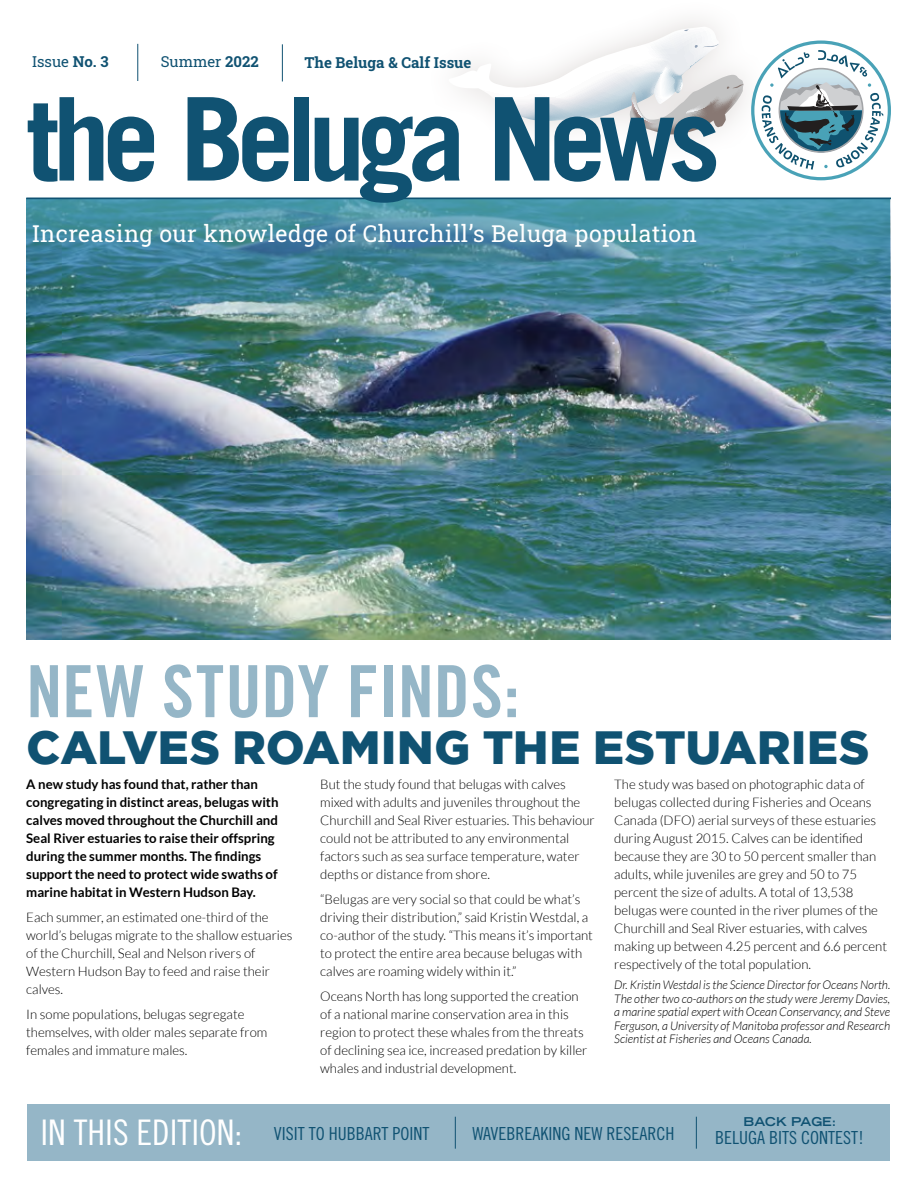
<style>
.page{position:relative;width:918px;height:1188px;background:#fff}
.page>*{position:absolute;margin:0;border:0;box-sizing:border-box;transform-origin:0 0}
.t1{font:700 115.5px "Trade Gothic LT Std";letter-spacing:-.07em;color:#105272}
.t2{font:72px "Trade Gothic LT Std Bd Cn 20";color:#95b6c7}
.t3{font:900 46.5px "Gotham";letter-spacing:.005em;color:#105272}
.t4{font:35.25px "Trade Gothic LT Std Cn 18";color:#fff}
.t5{font:23.25px "Roboto Slab";letter-spacing:.02em;color:#fff}
.t6{font:18px "Trade Gothic LT Std Cn 18";color:#105272}
.t7{font:15px "Roboto Slab";color:#105272}
.t8{font:700 15px "Roboto Slab";color:#105272}
.t9{font:300 13.2px/18px "Lato";color:#000}
.t10{font:700 13.2px/18px "Lato";color:#000}
.t11{font:700 expanded 12.15px "Trade Gothic LT Std";color:#105272}
.t12{font:italic 300 12px/13.5px "Lato";color:#000;text-align:justify}
.s1{font-weight:700}
</style>
<div class="page">
<img style="left:26px;top:199px;width:864px;height:440px">
<svg style="left:458px;top:27px;width:286px;height:110px"></svg>
<svg style="left:751px;top:40px;width:140px;height:140px"></svg>
<hr style="left:26px;top:198px;width:865px;height:1px;background:#105272">
<hr style="left:137px;top:44px;width:1px;height:37px;background:#105272">
<hr style="left:282px;top:44px;width:1px;height:37px;background:#105272">
<div style="left:28px;top:1104px;width:862px;height:57px;background:#95b6c7"></div>
<hr style="left:455px;top:1117px;width:1px;height:32px;background:#105272">
<hr style="left:696px;top:1117px;width:1px;height:32px;background:#105272">
<p class="t7" style="left:32px;top:52px;width:78px">Issue <span class="s1">No. 3</span></p>
<p class="t7" style="left:161px;top:52px;width:100px">Summer <span class="s1">2022</span></p>
<p class="t8" style="left:304px;top:52px;width:169px">The Beluga &amp; Calf Issue</p>
<h1 class="t1" style="left:27px;top:68px;width:695px">the Beluga News</h1>
<h3 class="t5" style="left:32px;top:218px;width:666px">Increasing our knowledge of Churchill’s Beluga population</h3>
<h2 class="t2" style="left:26px;top:648px;width:495px">NEW STUDY FINDS:</h2>
<h3 class="t3" style="left:27px;top:721px;width:844px">CALVES ROAMING THE ESTUARIES</h3>
<p class="t10" style="left:26px;top:775px;width:254px">A new study has found that, rather than congregating in distinct areas, belugas with calves moved throughout the Churchill and Seal River estuaries to raise their offspring during the summer months. The findings support the need to protect wide swaths of marine habitat in Western Hudson Bay.</p>
<p class="t9" style="left:26px;top:908px;width:268px">Each summer, an estimated one-third of the world’s belugas migrate to the shallow estuaries of the Churchill, Seal and Nelson rivers of Western Hudson Bay to feed and raise their calves.</p>
<p class="t9" style="left:26px;top:1005px;width:243px">In some populations, belugas segregate themselves, with older males separate from females and immature males.</p>
<p class="t9" style="left:320px;top:776px;width:276px">But the study found that belugas with calves mixed with adults and juveniles throughout the Churchill and Seal River estuaries. This behaviour could not be attributed to any environmental factors such as sea surface temperature, water depths or distance from shore.</p>
<p class="t9" style="left:320px;top:890px;width:274px">“Belugas are very social so that could be what’s driving their distribution,” said Kristin Westdal, a co-author of the study. “This means it’s important to protect the entire area because belugas with calves are roaming widely within it.”</p>
<p class="t9" style="left:320px;top:987px;width:269px">Oceans North has long supported the creation of a national marine conservation area in this region to protect these whales from the threats of declining sea ice, increased predation by killer whales and industrial development.</p>
<p class="t9" style="left:614px;top:776px;width:274px">The study was based on photographic data of belugas collected during Fisheries and Oceans Canada (DFO) aerial surveys of these estuaries during August 2015. Calves can be identified because they are 30 to 50 percent smaller than adults, while juveniles are grey and 50 to 75 percent the size of adults. A total of 13,538 belugas were counted in the river plumes of the Churchill and Seal River estuaries, with calves making up between 4.25 percent and 6.6 percent respectively of the total population.</p>
<p class="t12" style="left:614px;top:979px;width:278px">Dr. Kristin Westdal is the Science Director for Oceans North.<br>The other two co-authors on the study were Jeremy Davies, a marine spatial expert with Ocean Conservancy, and Steve Ferguson, a University of Manitoba professor and Research Scientist at Fisheries and Oceans Canada.</p>
<h3 class="t4" style="left:40px;top:1112px;width:203px">IN THIS EDITION:</h3>
<h3 class="t6" style="left:274px;top:1122px;width:157px">VISIT TO HUBBART POINT</h3>
<h3 class="t6" style="left:472px;top:1122px;width:203px">WAVEBREAKING NEW RESEARCH</h3>
<p class="t11" style="left:743px;top:1113px;width:94px">BACK PAGE:</p>
<h3 class="t6" style="left:715px;top:1127px;width:150px">BELUGA BITS CONTEST!</h3>
</div>
